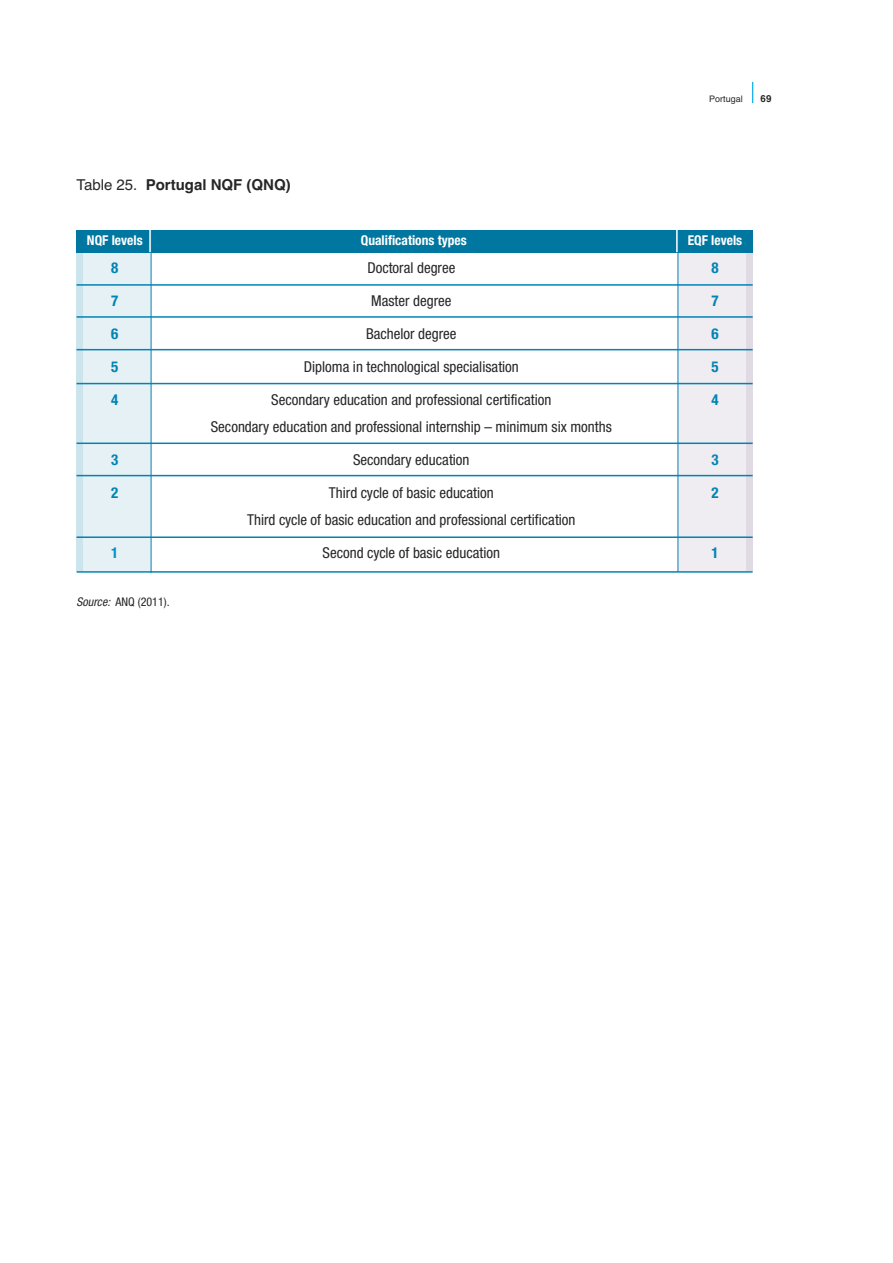
<style>
.page{position:relative;width:893px;height:1263px;background:#fff}
.page>*{position:absolute;margin:0;border:0;box-sizing:border-box;transform-origin:0 0}
.t1{font:condensed 15px "Helvetica Neue";color:#272627}
.t2{font:700 15px "Helvetica";color:#272627}
.t3{font:700 condensed 15px "Helvetica Neue";color:#0084b3}
.t4{font:700 condensed 15px "Helvetica Neue";color:#0092c7}
.t5{font:700 condensed 13.5px "Helvetica Neue";color:#fff}
.t6{font:condensed 12px "Helvetica Neue";color:#272627}
.t7{font:700 9.75px "Helvetica";color:#272627}
.t8{font:9px "Helvetica";color:#272627}
.s1{font-weight:400}
.s2{font-style:italic}
</style>
<div class="page">
<svg style="left:752px;top:82px;width:1px;height:21px"></svg>
<div style="left:77px;top:247px;width:74px;height:324px;background:#e6f1f6"></div>
<div style="left:77px;top:247px;width:6px;height:324px;background:#cce4ec"></div>
<div style="left:678px;top:247px;width:74px;height:324px;background:#efecf2"></div>
<div style="left:746px;top:247px;width:7px;height:324px;background:#e0dae5"></div>
<div style="left:77px;top:230px;width:676px;height:22px;background:#0077a1"></div>
<hr style="left:77px;top:316px;width:676px;height:2px;background:#0084b3">
<hr style="left:77px;top:284px;width:676px;height:2px;background:#0084b3">
<hr style="left:77px;top:383px;width:676px;height:1px;background:#0084b3">
<hr style="left:77px;top:475px;width:676px;height:1px;background:#0084b3">
<hr style="left:77px;top:349px;width:676px;height:1px;background:#0084b3">
<hr style="left:77px;top:442px;width:676px;height:2px;background:#0084b3">
<hr style="left:77px;top:536px;width:676px;height:2px;background:#0084b3">
<hr style="left:77px;top:571px;width:676px;height:2px;background:#0084b3">
<hr style="left:151px;top:230px;width:1px;height:343px;background:#0084b3">
<hr style="left:677px;top:230px;width:1px;height:342px;background:#0084b3">
<hr style="left:149px;top:230px;width:2px;height:22px;background:#fff">
<hr style="left:676px;top:230px;width:2px;height:22px;background:#fff">
<p class="t2" style="left:77px;top:176px;width:216px"><span class="s1">table 25.</span> Portugal NQF (QNQ)</p>
<p class="t8" style="left:709px;top:94px;width:35px">Portugal</p>
<p class="t7" style="left:761px;top:93px;width:12px">69</p>
<p class="t5" style="left:87px;top:235px;width:57px">NQF levels</p>
<p class="t5" style="left:361px;top:235px;width:107px">Qualifications types</p>
<p class="t5" style="left:688px;top:235px;width:56px">EQF levels</p>
<p class="t3" style="left:111px;top:263px;width:9px">8</p>
<p class="t1" style="left:367px;top:263px;width:90px">Doctoral degree</p>
<p class="t3" style="left:711px;top:263px;width:9px">8</p>
<p class="t3" style="left:111px;top:296px;width:9px">7</p>
<p class="t1" style="left:371px;top:296px;width:82px">Master degree</p>
<p class="t3" style="left:711px;top:296px;width:9px">7</p>
<p class="t3" style="left:111px;top:329px;width:9px">6</p>
<p class="t1" style="left:366px;top:329px;width:92px">Bachelor degree</p>
<p class="t3" style="left:711px;top:329px;width:9px">6</p>
<p class="t3" style="left:111px;top:362px;width:9px">5</p>
<p class="t1" style="left:304px;top:362px;width:217px">Diploma in technological specialisation</p>
<p class="t3" style="left:711px;top:362px;width:9px">5</p>
<p class="t3" style="left:111px;top:395px;width:9px">4</p>
<p class="t1" style="left:271px;top:395px;width:282px">Secondary education and professional certification</p>
<p class="t3" style="left:711px;top:395px;width:9px">4</p>
<p class="t1" style="left:211px;top:422px;width:403px">Secondary education and professional internship – minimum six months</p>
<p class="t3" style="left:111px;top:455px;width:9px">3</p>
<p class="t1" style="left:353px;top:455px;width:118px">Secondary education</p>
<p class="t3" style="left:711px;top:455px;width:9px">3</p>
<p class="t3" style="left:111px;top:488px;width:9px">2</p>
<p class="t1" style="left:329px;top:488px;width:166px">Third cycle of basic education</p>
<p class="t3" style="left:711px;top:488px;width:9px">2</p>
<p class="t1" style="left:247px;top:515px;width:330px">Third cycle of basic education and professional certification</p>
<p class="t4" style="left:111px;top:548px;width:9px">1</p>
<p class="t1" style="left:323px;top:548px;width:179px">Second cycle of basic education</p>
<p class="t3" style="left:711px;top:548px;width:9px">1</p>
<p class="t6" style="left:77px;top:598px;width:95px"><span class="s2">Source:</span> ANQ (2011).</p>
</div>
